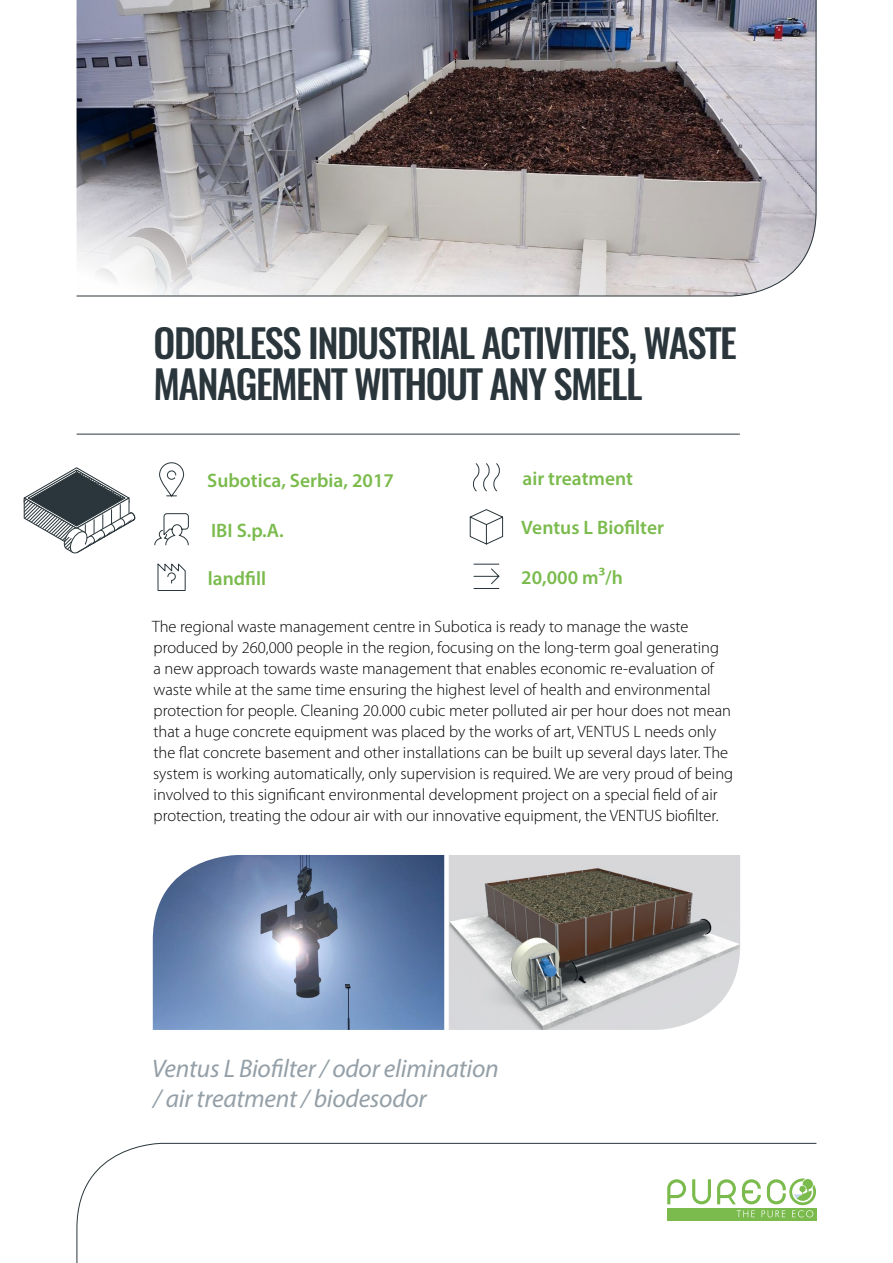
<style>
.page{position:relative;width:893px;height:1263px;background:#fff}
.page>*{position:absolute;margin:0;border:0;box-sizing:border-box;transform-origin:0 0}
.t1{font:500 39px/40.5px "Oswald";letter-spacing:-.04em;color:#2a363b}
.t2{font:italic 25.5px/30px "Myriad Pro";letter-spacing:-.01em;color:#949fa7}
.t3{font:600 19.5px "Myriad Pro";color:#7bbb4d}
.t4{font:300 16.5px/21px "Myriad Pro";color:#000}
</style>
<div class="page">
<hr style="left:77px;top:434px;width:662px;height:1px;background:#2a363b">
<svg style="left:159px;top:462px;width:25px;height:35px"></svg>
<svg style="left:154px;top:513px;width:35px;height:33px"></svg>
<svg style="left:157px;top:563px;width:29px;height:28px"></svg>
<svg style="left:473px;top:463px;width:27px;height:29px"></svg>
<svg style="left:469px;top:509px;width:35px;height:36px"></svg>
<svg style="left:473px;top:563px;width:27px;height:26px"></svg>
<svg style="left:23px;top:467px;width:113px;height:87px"></svg>
<svg style="left:76px;top:1142px;width:741px;height:121px"></svg>
<svg style="left:76px;top:0;width:741px;height:297px;background:#969297"></svg>
<img style="left:153px;top:855px;width:587px;height:175px">
<div style="left:444px;top:855px;width:5px;height:175px;background:#fff"></div>
<h1 class="t1" style="left:154px;top:326px;width:585px">ODORLESS INDUSTRIAL ACTIVITIES, WASTE<br>MANAGEMENT WITHOUT ANY SMELL</h1>
<p class="t3" style="left:207px;top:468px;width:188px">Subotica, Serbia, 2017</p>
<p class="t3" style="left:211px;top:518px;width:74px">IBI S.p.A.</p>
<p class="t3" style="left:208px;top:565px;width:60px">landfill</p>
<p class="t3" style="left:522px;top:466px;width:112px">air treatment</p>
<p class="t3" style="left:521px;top:515px;width:144px">Ventus L Biofilter</p>
<p class="t3" style="left:521px;top:565px;width:103px">20,000 m3/h</p>
<p class="t4" style="left:152px;top:617px;width:582px">The regional waste management centre in Subotica is ready to manage the waste produced by 260,000 people in the region, focusing on the long-term goal generating<br>a new approach towards waste management that enables economic re-evaluation of waste while at the same time ensuring the highest level of health and environmental protection for people. Cleaning 20.000 cubic meter polluted air per hour does not mean that a huge concrete equipment was placed by the works of art, VENTUS L needs only the flat concrete basement and other installations can be built up several days later. The system is working automatically, only supervision is required. We are very proud of being involved to this significant environmental development project on a special field of air protection, treating the odour air with our innovative equipment, the VENTUS biofilter.</p>
<h2 class="t2" style="left:152px;top:1053px;width:348px">Ventus L Biofilter / odor elimination / air treatment / biodesodor</h2>
</div>
